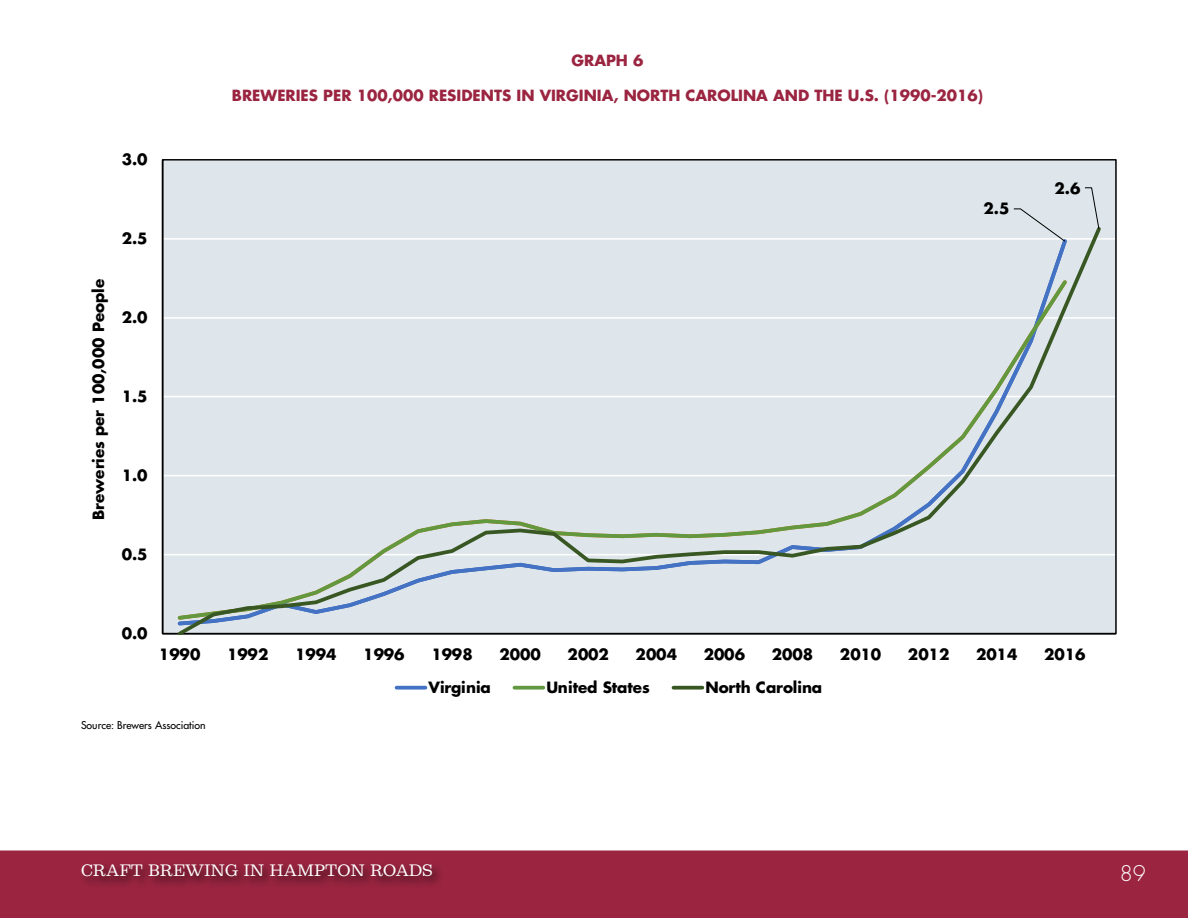
<style>
.page{position:relative;width:1188px;height:918px;background:#fff}
.page>*{position:absolute;margin:0;border:0;box-sizing:border-box;transform-origin:0 0}
.t1{font:300 21px "Futura Std";color:#fff}
.t2{font:700 15.15px "Futura Std";letter-spacing:-.005em;color:#000}
.t3{font:700 15px "Futura Std";color:#9b2541}
.t4{font:15px "Belizio";color:#fff}
.t5{font:500 10.5px "Futura Std";color:#000}
</style>
<div class="page">
<div style="left:0;top:850px;width:1188px;height:68px;background:#9b2541"></div>
<div style="left:78px;top:861px;width:366px;height:28px;background:#000;opacity:.75"></div>
<div style="left:163px;top:160px;width:953px;height:474px;background:#dee6eb"></div>
<hr style="left:163px;top:554px;width:953px;height:1px;background:#fff">
<hr style="left:163px;top:475px;width:953px;height:1px;background:#fff">
<hr style="left:163px;top:396px;width:953px;height:1px;background:#fff">
<hr style="left:163px;top:317px;width:953px;height:2px;background:#fff">
<hr style="left:163px;top:238px;width:953px;height:2px;background:#fff">
<hr style="left:162px;top:160px;width:1px;height:474px;background:#000">
<hr style="left:163px;top:633px;width:953px;height:1px;background:#000">
<svg style="left:175px;top:227px;width:929px;height:408px"></svg>
<svg style="left:1013px;top:208px;width:53px;height:34px"></svg>
<svg style="left:1084px;top:187px;width:16px;height:43px"></svg>
<svg style="left:397px;top:686px;width:28px;height:4px"></svg>
<svg style="left:514px;top:686px;width:29px;height:4px"></svg>
<svg style="left:673px;top:686px;width:29px;height:4px"></svg>
<p class="t2" style="left:122px;top:149px;width:27px">3.0</p>
<p class="t2" style="left:88px;top:520px;width:242px;rotate:-90deg">Breweries per 100,000 People</p>
<p class="t2" style="left:122px;top:228px;width:27px">2.5</p>
<p class="t2" style="left:122px;top:307px;width:27px">2.0</p>
<p class="t2" style="left:122px;top:386px;width:27px">1.5</p>
<p class="t2" style="left:122px;top:465px;width:27px">1.0</p>
<p class="t2" style="left:122px;top:544px;width:27px">0.5</p>
<p class="t3" style="left:572px;top:51px;width:73px">GRAPH 6</p>
<p class="t3" style="left:232px;top:85px;width:753px">BREWERIES PER 100,000 RESIDENTS IN VIRGINIA, NORTH CAROLINA AND THE U.S. (1990-2016)</p>
<p class="t2" style="left:984px;top:199px;width:27px">2.5</p>
<p class="t2" style="left:1055px;top:178px;width:27px">2.6</p>
<p class="t2" style="left:122px;top:623px;width:27px">0.0</p>
<p class="t2" style="left:159px;top:644px;width:43px">1990</p>
<p class="t2" style="left:227px;top:644px;width:43px">1992</p>
<p class="t2" style="left:295px;top:644px;width:43px">1994</p>
<p class="t2" style="left:363px;top:644px;width:43px">1996</p>
<p class="t2" style="left:431px;top:644px;width:43px">1998</p>
<p class="t2" style="left:499px;top:644px;width:43px">2000</p>
<p class="t2" style="left:568px;top:644px;width:43px">2002</p>
<p class="t2" style="left:636px;top:644px;width:43px">2004</p>
<p class="t2" style="left:704px;top:644px;width:43px">2006</p>
<p class="t2" style="left:772px;top:644px;width:43px">2008</p>
<p class="t2" style="left:840px;top:644px;width:43px">2010</p>
<p class="t2" style="left:908px;top:644px;width:43px">2012</p>
<p class="t2" style="left:976px;top:644px;width:43px">2014</p>
<p class="t2" style="left:1044px;top:644px;width:43px">2016</p>
<p class="t2" style="left:428px;top:677px;width:64px">Virginia</p>
<p class="t2" style="left:546px;top:677px;width:105px">United States</p>
<p class="t2" style="left:705px;top:677px;width:118px">North Carolina</p>
<p class="t5" style="left:81px;top:719px;width:126px">Source: Brewers Association</p>
<p class="t4" style="left:81px;top:861px;width:353px">CRAFT BREWING IN HAMPTON ROADS</p>
<h1 class="t1" style="left:1120px;top:861px;width:28px">89</h1>
</div>
